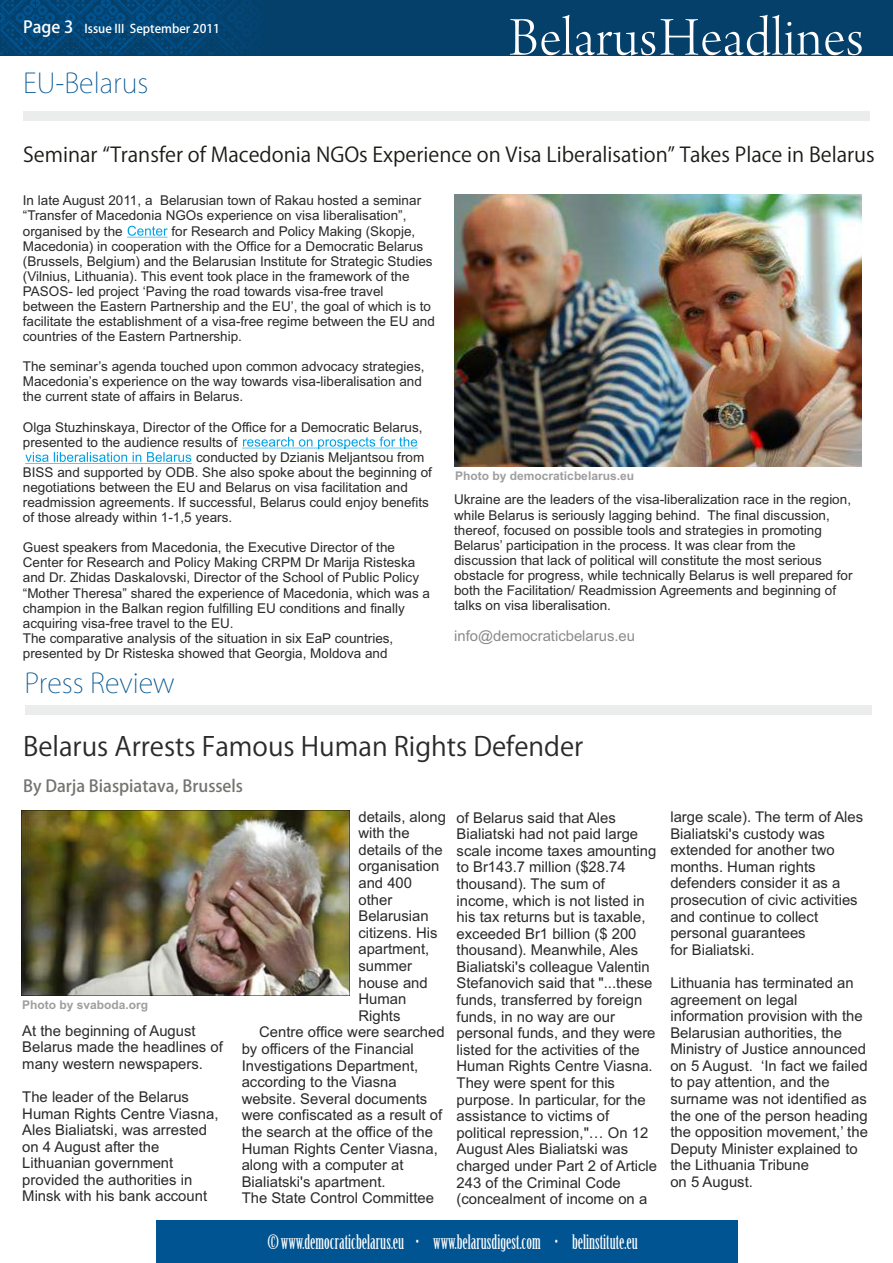
<style>
.page{position:relative;width:893px;height:1263px;background:#fff}
.page>*{position:absolute;margin:0;border:0;box-sizing:border-box;transform-origin:0 0}
.t1{font:57.6px "Arno Pro Light Display";letter-spacing:.015em;color:#fff}
.t2{font:200 27px "Koz Go Pro";color:#005491}
.t3{font:26.25px "Koz Go Pro";color:#2b2929}
.t4{font:20.25px "Koz Go Pro";color:#1c1c17}
.t5{font:19.5px "Birch Std";color:#fff}
.t6{font:500 16.5px "Koz Go Pro";color:#737370}
.t7{font:14.85px/16.6px "Arial";color:#2b2929}
.t8{font:14.85px "Arial";color:#8a8a8a}
.t9{font:13.5px/15.1px "Arial";color:#2b2929}
.t10{font:700 12px "Arial";color:#9e9e9e}
.t11{font:500 12px "Koz Go Pro";color:#fff}
.s1{font-size:16.5px}
</style>
<div class="page">
<div style="left:0;top:0;width:893px;height:55px;background:#05406b"></div>
<svg style="left:0;top:0;width:249px;height:55px"></svg>
<div style="left:23px;top:111px;width:847px;height:9px;background:#ebeded"></div>
<div style="left:156px;top:1221px;width:581px;height:42px;background:#005491"></div>
<svg style="left:127px;top:226px;width:41px;height:11px"></svg>
<svg style="left:242px;top:437px;width:176px;height:12px"></svg>
<svg style="left:25px;top:452px;width:167px;height:12px"></svg>
<div style="left:25px;top:705px;width:846px;height:9px;background:#ebeded"></div>
<img style="left:455px;top:194px;width:406px;height:272px">
<img style="left:21px;top:811px;width:329px;height:185px">
<p class="t11" style="left:23px;top:22px;width:198px"><span class="s1">Page 3</span> Issue III September 2011</p>
<h2 class="t2" style="left:23px;top:69px;width:127px">EU-Belarus</h2>
<h1 class="t1" style="left:509px;top:15px;width:356px">BelarusHeadlines</h1>
<h3 class="t4" style="left:23px;top:144px;width:853px">Seminar “Transfer of Macedonia NGOs Experience on Visa Liberalisation” Takes Place in Belarus</h3>
<p class="t9" style="left:23px;top:194px;width:400px">In late August 2011, a Belarusian town of Rakau hosted a seminar “Transfer of Macedonia NGOs experience on visa liberalisation”, organised by the</p>
<p class="t9" style="left:23px;top:224px;width:413px;text-indent:149px">for Research and Policy Making (Skopje, Macedonia) in cooperation with the Office for a Democratic Belarus (Brussels, Belgium) and the Belarusian Institute for Strategic Studies (Vilnius, Lithuania). This event took place in the framework of the PASOS- led project ‘Paving the road towards visa-free travel between the Eastern Partnership and the EU’, the goal of which is to facilitate the establishment of a visa-free regime between the EU and countries of the Eastern Partnership.</p>
<p class="t9" style="left:23px;top:360px;width:403px">The seminar’s agenda touched upon common advocacy strategies,<br>Macedonia’s experience on the way towards visa-liberalisation and the current state of affairs in Belarus.</p>
<p class="t9" style="left:23px;top:421px;width:401px">Olga Stuzhinskaya, Director of the Office for a Democratic Belarus,</p>
<p class="t9" style="left:23px;top:436px;width:216px">presented to the audience results of</p>
<p class="t9" style="left:196px;top:451px;width:230px">conducted by Dzianis Meljantsou from</p>
<p class="t9" style="left:23px;top:466px;width:410px">BISS and supported by ODB. She also spoke about the beginning of</p>
<p class="t9" style="left:23px;top:481px;width:386px">negotiations between the EU and Belarus on visa facilitation and</p>
<p class="t9" style="left:23px;top:496px;width:407px">readmission agreements. If successful, Belarus could enjoy benefits</p>
<p class="t9" style="left:23px;top:511px;width:211px">of those already within 1-1,5 years.</p>
<p class="t9" style="left:23px;top:541px;width:409px">Guest speakers from Macedonia, the Executive Director of the Center for Research and Policy Making CRPM Dr Marija Risteska and Dr. Zhidas Daskalovski, Director of the School of Public Policy “Mother Theresa” shared the experience of Macedonia, which was a champion in the Balkan region fulfilling EU conditions and finally acquiring visa-free travel to the EU.<br>The comparative analysis of the situation in six EaP countries, presented by Dr Risteska showed that Georgia, Moldova and</p>
<h2 class="t2" style="left:24px;top:669px;width:152px">Press Review</h2>
<p class="t10" style="left:455px;top:472px;width:180px">Photo by democraticbelarus.eu</p>
<p class="t9" style="left:454px;top:493px;width:400px">Ukraine are the leaders of the visa-liberalization race in the region, while Belarus is seriously lagging behind. The final discussion, thereof, focused on possible tools and strategies in promoting Belarus’ participation in the process. It was clear from the discussion that lack of political will constitute the most serious obstacle for progress, while technically Belarus is well prepared for both the Facilitation/ Readmission Agreements and beginning of talks on visa liberalisation.</p>
<p class="t8" style="left:454px;top:631px;width:182px">info@democraticbelarus.eu</p>
<h3 class="t3" style="left:23px;top:733px;width:562px">Belarus Arrests Famous Human Rights Defender</h3>
<p class="t6" style="left:23px;top:777px;width:221px">By Darja Biaspiatava, Brussels</p>
<p class="t10" style="left:22px;top:1000px;width:128px">Photo by svaboda.org</p>
<p class="t7" style="left:22px;top:1023px;width:202px">At the beginning of August<br>Belarus made the headlines of many western newspapers.</p>
<p class="t7" style="left:22px;top:1090px;width:198px">The leader of the Belarus<br>Human Rights Centre Viasna,<br>Ales Bialiatski, was arrested on 4 August after the<br>Lithuanian government provided the authorities in<br>Minsk with his bank account</p>
<p class="t7" style="left:358px;top:809px;width:89px">details, along</p>
<p class="t7" style="left:358px;top:826px;width:53px">with the</p>
<p class="t7" style="left:358px;top:843px;width:86px">details of the</p>
<p class="t7" style="left:358px;top:859px;width:82px">organisation</p>
<p class="t7" style="left:358px;top:876px;width:55px">and 400</p>
<p class="t7" style="left:358px;top:892px;width:35px">other</p>
<p class="t7" style="left:358px;top:909px;width:72px">Belarusian</p>
<p class="t7" style="left:358px;top:926px;width:81px">citizens. His</p>
<p class="t7" style="left:358px;top:942px;width:72px">apartment,</p>
<p class="t7" style="left:358px;top:959px;width:55px">summer</p>
<p class="t7" style="left:358px;top:975px;width:71px">house and</p>
<p class="t7" style="left:358px;top:992px;width:49px">Human</p>
<p class="t7" style="left:358px;top:1008px;width:44px">Rights</p>
<p class="t7" style="left:259px;top:1025px;width:187px">Centre office were searched</p>
<p class="t7" style="left:242px;top:1042px;width:174px">by officers of the Financial</p>
<p class="t7" style="left:242px;top:1058px;width:178px">Investigations Department,</p>
<p class="t7" style="left:242px;top:1075px;width:156px">according to the Viasna</p>
<p class="t7" style="left:242px;top:1091px;width:187px">website. Several documents</p>
<p class="t7" style="left:242px;top:1108px;width:202px">were confiscated as a result of</p>
<p class="t7" style="left:242px;top:1125px;width:193px">the search at the office of the</p>
<p class="t7" style="left:242px;top:1141px;width:198px">Human Rights Center Viasna,</p>
<p class="t7" style="left:242px;top:1158px;width:163px">along with a computer at</p>
<p class="t7" style="left:242px;top:1174px;width:145px">Bialiatski's apartment.</p>
<p class="t7" style="left:242px;top:1191px;width:194px">The State Control Committee</p>
<p class="t7" style="left:457px;top:810px;width:202px">of Belarus said that Ales<br>Bialiatski had not paid large scale income taxes amounting to Br143.7 million ($28.74 thousand). The sum of income, which is not listed in his tax returns but is taxable, exceeded Br1 billion ($ 200 thousand). Meanwhile, Ales<br>Bialiatski's colleague Valentin<br>Stefanovich said that "...these funds, transferred by foreign funds, in no way are our personal funds, and they were listed for the activities of the<br>Human Rights Centre Viasna.<br>They were spent for this purpose. In particular, for the assistance to victims of political repression,"… On 12<br>August Ales Bialiatski was charged under Part 2 of Article<br>243 of the Criminal Code (concealment of income on a</p>
<p class="t7" style="left:670px;top:810px;width:194px">large scale). The term of Ales<br>Bialiatski's custody was extended for another two months. Human rights defenders consider it as a prosecution of civic activities and continue to collect personal guarantees<br>for Bialiatski.</p>
<p class="t7" style="left:670px;top:976px;width:199px">Lithuania has terminated an agreement on legal information provision with the<br>Belarusian authorities, the<br>Ministry of Justice announced on 5 August. ‘In fact we failed to pay attention, and the surname was not identified as the one of the person heading the opposition movement,’ the<br>Deputy Minister explained to the Lithuania Tribune<br>on 5 August.</p>
<h3 class="t5" style="left:268px;top:1234px;width:372px">© www.democraticbelarus.eu • www.belarusdigest.com • belinstitute.eu</h3>
</div>
